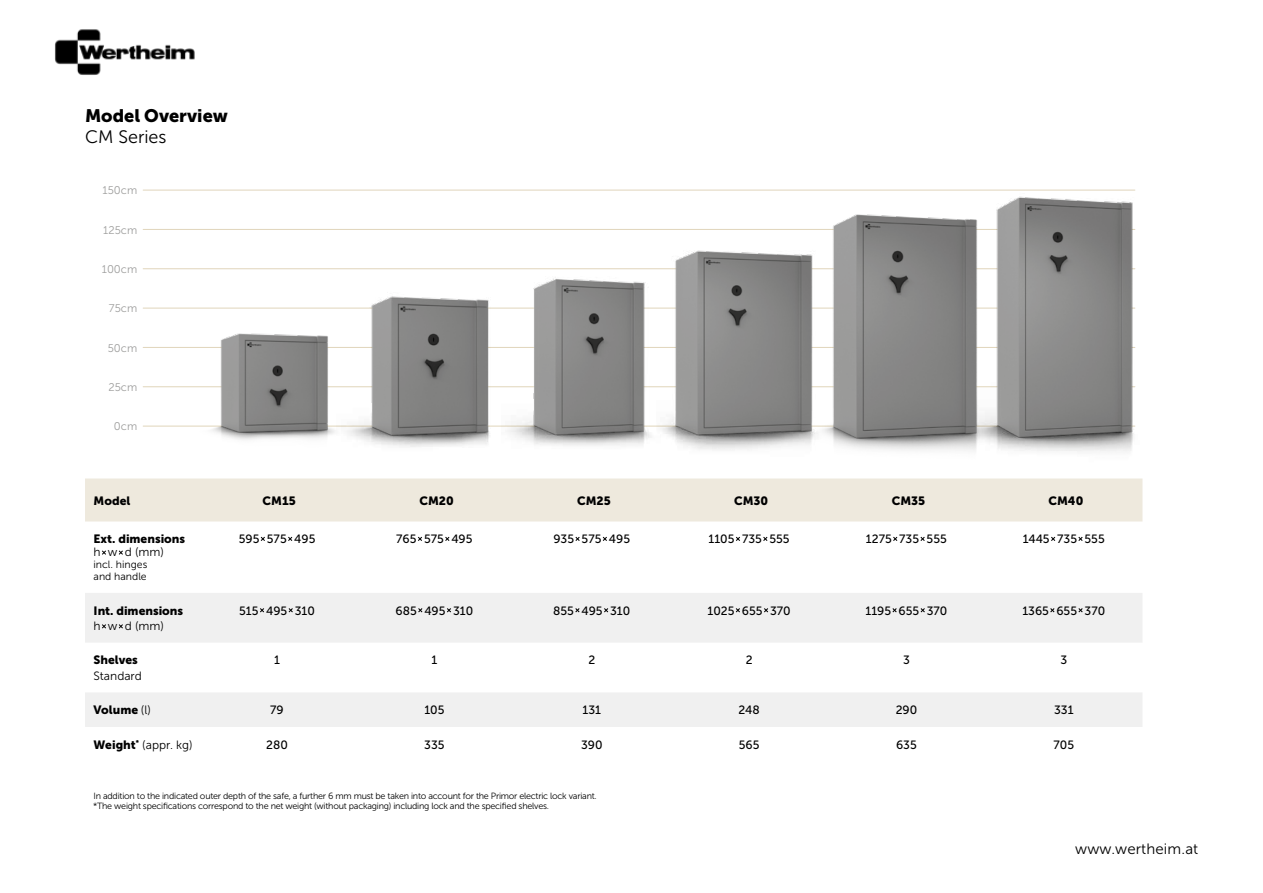
<style>
.page{position:relative;width:1263px;height:893px;background:#fff}
.page>*{position:absolute;margin:0;border:0;box-sizing:border-box;transform-origin:0 0}
.t1{font:18px "Museo Sans 900";color:#000}
.t2{font:18px "Museo Sans 300";color:#000}
.t3{font:15px "Museo Sans 300";letter-spacing:.01em;color:#000}
.t4{font:12px "Museo Sans 500";color:#000}
.t5{font:12px "Museo Sans 900";color:#000}
.t6{font:12px "Museo Sans 300";color:#000}
.t7{font:11.1px "Museo Sans 300";color:#9d9d9c}
.t8{font:10.5px/12px "Museo Sans 300";color:#000}
.t9{font:9px/10.2px "Museo Sans 300";letter-spacing:-.025em;color:#000}
.s1{font-family:"Museo Sans 300"}
.s2{font-family:"Museo Sans 900"}
</style>
<div class="page">
<hr style="left:143px;top:426px;width:992px;height:1px;background:#e0d5bb">
<hr style="left:143px;top:190px;width:992px;height:1px;background:#e0d5bb">
<hr style="left:143px;top:229px;width:992px;height:1px;background:#e0d5bb">
<hr style="left:143px;top:268px;width:992px;height:1px;background:#e0d5bb">
<hr style="left:143px;top:308px;width:992px;height:1px;background:#e0d5bb">
<hr style="left:143px;top:347px;width:992px;height:1px;background:#e0d5bb">
<hr style="left:143px;top:386px;width:992px;height:1px;background:#e0d5bb">
<div style="left:85px;top:478px;width:1057px;height:43px;background:#eee9dd"></div>
<svg style="left:85px;top:593px;width:1057px;height:134px;fill:#f0f0f0"></svg>
<svg style="left:102px;top:550px;width:4px;height:5px"></svg>
<svg style="left:118px;top:550px;width:5px;height:5px"></svg>
<svg style="left:260px;top:536px;width:5px;height:5px"></svg>
<svg style="left:288px;top:536px;width:5px;height:5px"></svg>
<svg style="left:418px;top:536px;width:4px;height:5px"></svg>
<svg style="left:445px;top:536px;width:5px;height:5px"></svg>
<svg style="left:575px;top:536px;width:5px;height:5px"></svg>
<svg style="left:602px;top:536px;width:5px;height:5px"></svg>
<svg style="left:736px;top:536px;width:4px;height:5px"></svg>
<svg style="left:763px;top:536px;width:5px;height:5px"></svg>
<svg style="left:893px;top:536px;width:5px;height:5px"></svg>
<svg style="left:920px;top:536px;width:5px;height:5px"></svg>
<svg style="left:1051px;top:536px;width:5px;height:5px"></svg>
<svg style="left:1078px;top:536px;width:5px;height:5px"></svg>
<svg style="left:101px;top:623px;width:6px;height:6px"></svg>
<svg style="left:118px;top:623px;width:6px;height:6px"></svg>
<svg style="left:259px;top:607px;width:6px;height:6px"></svg>
<svg style="left:287px;top:607px;width:7px;height:6px"></svg>
<svg style="left:417px;top:607px;width:7px;height:6px"></svg>
<svg style="left:446px;top:607px;width:6px;height:6px"></svg>
<svg style="left:574px;top:607px;width:7px;height:6px"></svg>
<svg style="left:603px;top:607px;width:6px;height:6px"></svg>
<svg style="left:735px;top:607px;width:6px;height:6px"></svg>
<svg style="left:763px;top:607px;width:6px;height:6px"></svg>
<svg style="left:891px;top:607px;width:7px;height:6px"></svg>
<svg style="left:919px;top:607px;width:7px;height:6px"></svg>
<svg style="left:1049px;top:607px;width:7px;height:6px"></svg>
<svg style="left:1077px;top:607px;width:7px;height:6px"></svg>
<img style="left:777px;top:189px;width:359px;height:263px">
<img style="left:337px;top:296px;width:164px;height:151px">
<img style="left:501px;top:268px;width:155px;height:178px">
<img style="left:656px;top:221px;width:160px;height:231px">
<img style="left:816px;top:189px;width:176px;height:263px">
<img style="left:189px;top:318px;width:170px;height:129px">
<img style="left:55px;top:29px;width:140px;height:46px">
<h1 class="t1" style="left:85px;top:105px;width:144px">Model Overview</h1>
<h1 class="t2" style="left:85px;top:127px;width:83px">CM Series</h1>
<p class="t7" style="left:103px;top:184px;width:36px">150cm</p>
<p class="t7" style="left:103px;top:224px;width:36px">125cm</p>
<p class="t7" style="left:102px;top:263px;width:37px">100cm</p>
<p class="t7" style="left:109px;top:302px;width:30px">75cm</p>
<p class="t7" style="left:108px;top:342px;width:31px">50cm</p>
<p class="t7" style="left:108px;top:381px;width:30px">25cm</p>
<p class="t7" style="left:114px;top:420px;width:25px">0cm</p>
<h3 class="t5" style="left:94px;top:493px;width:38px">Model</h3>
<h3 class="t5" style="left:263px;top:493px;width:35px">CM15</h3>
<h3 class="t5" style="left:419px;top:493px;width:36px">CM20</h3>
<h3 class="t5" style="left:577px;top:493px;width:35px">CM25</h3>
<h3 class="t5" style="left:734px;top:493px;width:36px">CM30</h3>
<h3 class="t5" style="left:892px;top:493px;width:35px">CM35</h3>
<h3 class="t5" style="left:1048px;top:493px;width:36px">CM40</h3>
<h3 class="t5" style="left:94px;top:532px;width:93px">Ext. dimensions</h3>
<h3 class="t6" style="left:94px;top:545px;width:72px">h w d (mm)</h3>
<p class="t8" style="left:94px;top:559px;width:55px">incl. hinges and handle</p>
<h3 class="t4" style="left:239px;top:533px;width:78px">595 575 495</h3>
<h3 class="t4" style="left:396px;top:533px;width:78px">765 575 495</h3>
<h3 class="t4" style="left:553px;top:533px;width:78px">935 575 495</h3>
<h3 class="t4" style="left:708px;top:533px;width:83px">1105 735 555</h3>
<h3 class="t4" style="left:866px;top:533px;width:82px">1275 735 555</h3>
<h3 class="t4" style="left:1023px;top:533px;width:84px">1445 735 555</h3>
<h3 class="t5" style="left:94px;top:604px;width:91px">Int. dimensions</h3>
<h3 class="t6" style="left:94px;top:619px;width:72px">h w d (mm)</h3>
<h3 class="t5" style="left:94px;top:653px;width:46px">Shelves</h3>
<h3 class="t6" style="left:94px;top:669px;width:50px">Standard</h3>
<h3 class="t4" style="left:239px;top:604px;width:77px">515 495 310</h3>
<h3 class="t4" style="left:396px;top:604px;width:79px">685 495 310</h3>
<h3 class="t4" style="left:553px;top:604px;width:79px">855 495 310</h3>
<h3 class="t4" style="left:707px;top:604px;width:85px">1025 655 370</h3>
<h3 class="t4" style="left:865px;top:604px;width:83px">1195 655 370</h3>
<h3 class="t4" style="left:1022px;top:604px;width:84px">1365 655 370</h3>
<h3 class="t4" style="left:274px;top:654px;width:7px">1</h3>
<h3 class="t4" style="left:431px;top:654px;width:7px">1</h3>
<h3 class="t4" style="left:588px;top:654px;width:8px">2</h3>
<h3 class="t4" style="left:746px;top:654px;width:8px">2</h3>
<h3 class="t4" style="left:903px;top:654px;width:8px">3</h3>
<h3 class="t4" style="left:1060px;top:654px;width:8px">3</h3>
<h3 class="t5" style="left:94px;top:703px;width:59px">Volume <span class="s1">(l)</span></h3>
<h3 class="t4" style="left:270px;top:703px;width:15px">79</h3>
<h3 class="t4" style="left:424px;top:703px;width:22px">105</h3>
<h3 class="t4" style="left:582px;top:703px;width:20px">131</h3>
<h3 class="t4" style="left:738px;top:703px;width:23px">248</h3>
<h3 class="t4" style="left:896px;top:703px;width:23px">290</h3>
<h3 class="t4" style="left:1054px;top:703px;width:21px">331</h3>
<h3 class="t6" style="left:94px;top:738px;width:101px"><span class="s2">Weight</span><sup>*</sup> (appr. kg)</h3>
<h3 class="t4" style="left:266px;top:738px;width:23px">280</h3>
<h3 class="t4" style="left:424px;top:738px;width:22px">335</h3>
<h3 class="t4" style="left:581px;top:738px;width:23px">390</h3>
<h3 class="t4" style="left:739px;top:738px;width:22px">565</h3>
<h3 class="t4" style="left:896px;top:738px;width:22px">635</h3>
<h3 class="t4" style="left:1053px;top:738px;width:22px">705</h3>
<p class="t9" style="left:93px;top:790px;width:505px">In addition to the indicated outer depth of the safe, a further 6 mm must be taken into account for the Primor electric lock variant. *The weight specifications correspond to the net weight (without packaging) including lock and the specified shelves.</p>
<h2 class="t3" style="left:1075px;top:841px;width:124px">www.wertheim.at</h2>
</div>
